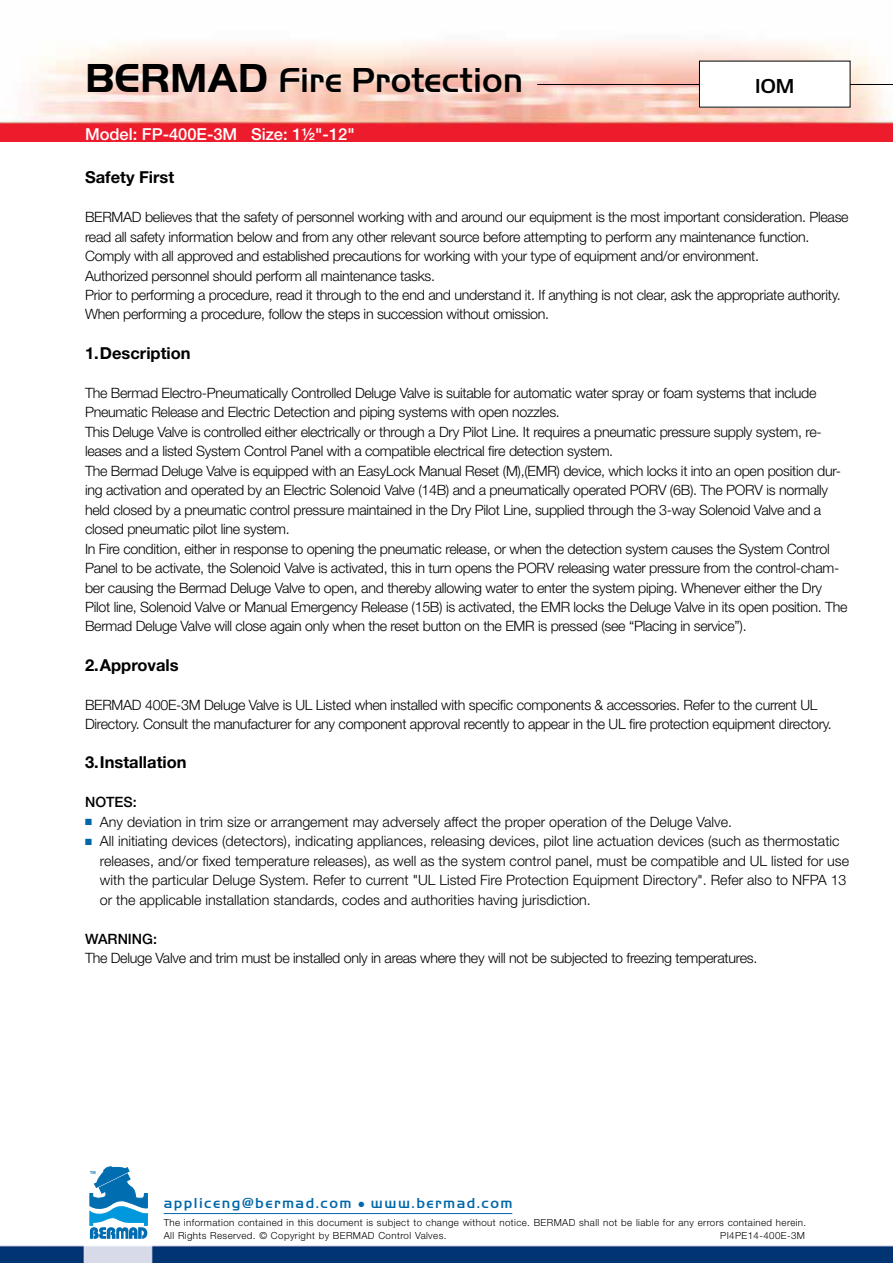
<style>
.page{position:relative;width:893px;height:1263px;background:#fff}
.page>*{position:absolute;margin:0;border:0;box-sizing:border-box;transform-origin:0 0}
.t1{font:500 36px "Handel Got D";color:#000}
.t2{font:500 21px "Handel Got D";color:#000}
.t3{font:700 16.5px "Helvetica Neue";color:#000}
.t4{font:500 16.5px "Helvetica Neue";color:#fff}
.t5{font:500 15px "Handel Got D";letter-spacing:.1em;color:#0068aa}
.t6{font:300 14.25px/19.5px "Helvetica Neue";letter-spacing:-.02em;color:#000}
.t7{font:300 14.25px/19.5px "Helvetica Neue";color:#000}
.t8{font:500 14.25px "Helvetica Neue";color:#000}
.t9{font:300 9.75px/13.2px "Helvetica Neue";letter-spacing:.04em;color:#000}
.s1{font-weight:700;font-size:42px}
.s2{color:#0068aa}
</style>
<div class="page">
<img style="left:41px;top:1166px;width:852px;height:97px">
<img style="left:0;top:1245px;width:41px;height:18px">
<hr style="left:164px;top:1213px;width:348px;height:1px;background:#0068aa">
<svg style="left:90px;top:1167px;width:57px;height:72px"></svg>
<img style="left:0;top:42px;width:893px;height:100px">
<hr style="left:537px;top:84px;width:356px;height:1px;background:#000">
<div style="left:699px;top:61px;width:151px;height:46px;background:#fff"></div>
<h1 class="t1" style="left:85px;top:58px;width:440px"><span class="s1">BERMAD</span> Fire Protection</h1>
<p class="t4" style="left:85px;top:127px;width:271px">Model: FP-400E-3M Size: 1½"-12"</p>
<h2 class="t2" style="left:755px;top:73px;width:41px">IOM</h2>
<p class="t3" style="left:85px;top:171px;width:91px">Safety First</p>
<p class="t6" style="left:85px;top:209px;width:765px">BERMAD believes that the safety of personnel working with and around our equipment is the most important consideration. Please read all safety information below and from any other relevant source before attempting to perform any maintenance function.<br>Comply with all approved and established precautions for working with your type of equipment and/or environment.<br>Authorized personnel should perform all maintenance tasks.<br>Prior to performing a procedure, read it through to the end and understand it. If anything is not clear, ask the appropriate authority.<br>When performing a procedure, follow the steps in succession without omission.</p>
<p class="t3" style="left:85px;top:346px;width:107px">1. Description</p>
<p class="t6" style="left:85px;top:384px;width:764px">The Bermad Electro-Pneumatically Controlled Deluge Valve is suitable for automatic water spray or foam systems that include Pneumatic Release and Electric Detection and piping systems with open nozzles.<br>This Deluge Valve is controlled either electrically or through a Dry Pilot Line. It requires a pneumatic pressure supply system, re&shy;leases and a listed System Control Panel with a compatible electrical fire detection system.<br>The Bermad Deluge Valve is equipped with an EasyLock Manual Reset (M),(EMR) device, which locks it into an open position dur&shy;ing activation and operated by an Electric Solenoid Valve (14B) and a pneumatically operated PORV (6B). The PORV is normally held closed by a pneumatic control pressure maintained in the Dry Pilot Line, supplied through the 3-way Solenoid Valve and a closed pneumatic pilot line system.<br>In Fire condition, either in response to opening the pneumatic release, or when the detection system causes the System Control Panel to be activate, the Solenoid Valve is activated, this in turn opens the PORV releasing water pressure from the control-cham&shy;ber causing the Bermad Deluge Valve to open, and thereby allowing water to enter the system piping. Whenever either the Dry Pilot line, Solenoid Valve or Manual Emergency Release (15B) is activated, the EMR locks the Deluge Valve in its open position. The Bermad Deluge Valve will close again only when the reset button on the EMR is pressed (see “Placing in service”).</p>
<p class="t3" style="left:85px;top:658px;width:95px">2. Approvals</p>
<p class="t6" style="left:85px;top:696px;width:748px">BERMAD 400E-3M Deluge Valve is UL Listed when installed with specific components &amp; accessories. Refer to the current UL<br>Directory. Consult the manufacturer for any component approval recently to appear in the UL fire protection equipment directory.</p>
<p class="t3" style="left:85px;top:756px;width:103px">3. Installation</p>
<p class="t8" style="left:85px;top:797px;width:53px">NOTES:</p>
<p class="t7" style="left:85px;top:813px;width:649px"><span class="s2">■</span> Any deviation in trim size or arrangement may adversely affect the proper operation of the Deluge Valve.</p>
<p class="t7" style="left:100px;top:833px;width:751px;text-indent:-15px"><span class="s2">■</span> All initiating devices (detectors), indicating appliances, releasing devices, pilot line actuation devices (such as thermostatic releases, and/or fixed temperature releases), as well as the system control panel, must be compatible and UL listed for use with the particular Deluge System. Refer to current "UL Listed Fire Protection Equipment Directory". Refer also to NFPA 13 or the applicable installation standards, codes and authorities having jurisdiction.</p>
<p class="t8" style="left:85px;top:933px;width:73px">WARNING:</p>
<p class="t6" style="left:85px;top:949px;width:674px">The Deluge Valve and trim must be installed only in areas where they will not be subjected to freezing temperatures.</p>
<p class="t5" style="left:164px;top:1198px;width:350px">appliceng@bermad.com ● www.bermad.com</p>
<p class="t9" style="left:164px;top:1216px;width:644px">The information contained in this document is subject to change without notice. BERMAD shall not be liable for any errors contained herein.<br>All Rights Reserved. © Copyright by BERMAD Control Valves.</p>
<p class="t9" style="left:720px;top:1230px;width:86px">PI4PE14-400E-3M</p>
</div>
